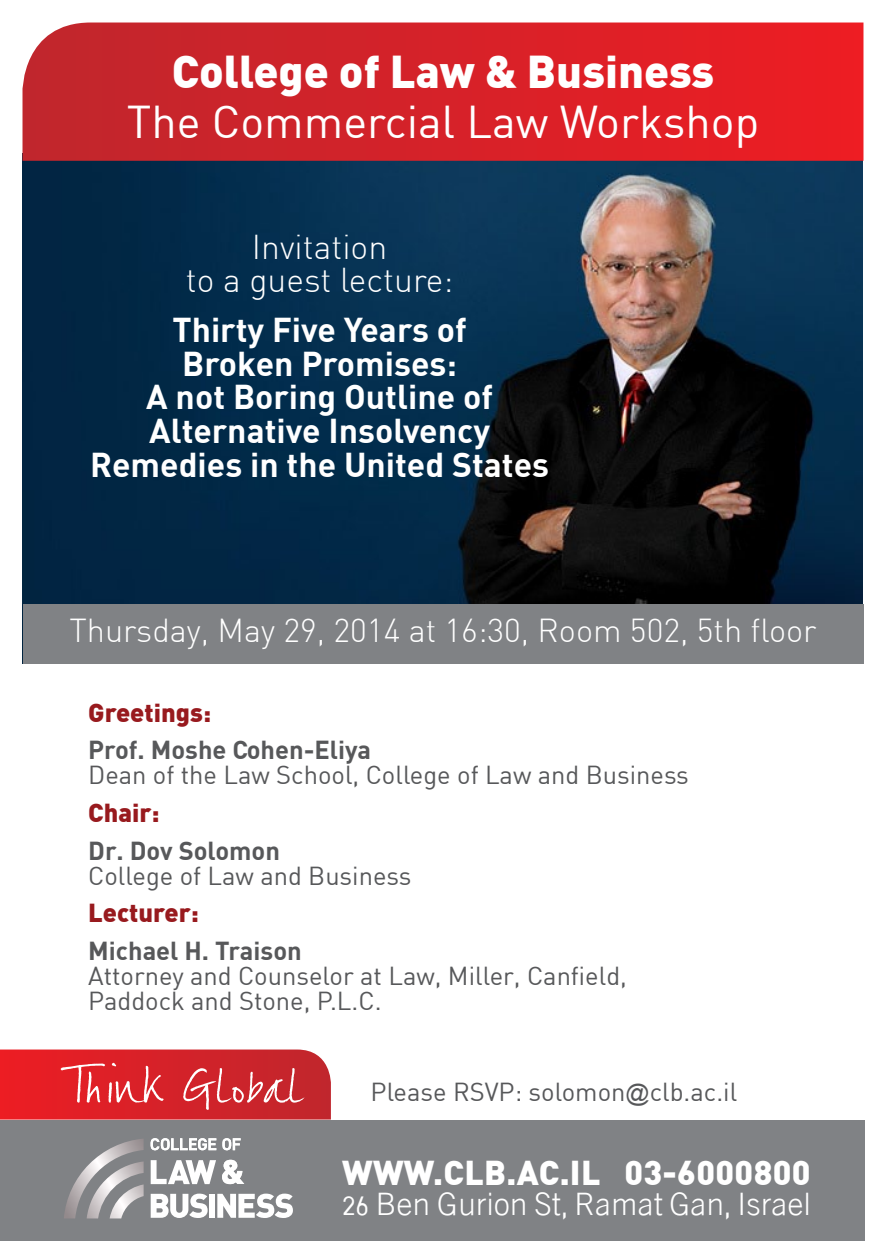
<style>
.page{position:relative;width:886px;height:1241px;background:#fff}
.page>*{position:absolute;margin:0;border:0;box-sizing:border-box;transform-origin:0 0}
.t1{font:45px/50px "DIN";color:#fff;text-align:center}
.t2{font:300 37.5px "Next Exit";letter-spacing:.01em;color:#fff}
.t3{font:700 33.75px/33.8px "DIN";color:#fff;text-align:center}
.t4{font:300 33.75px/33.8px "DIN";color:#fff;text-align:center}
.t5{font:900 33.75px "DIN";letter-spacing:.01em;color:#fff}
.t6{font:300 32.5px "DIN";color:#fff}
.t7{font:25.5px/25px "DIN";color:#57585a}
.t8{font:700 25.5px/37.5px "DIN";color:#57585a}
.s1{font-weight:900}
.s2{font-weight:900;color:#981a1e}
.s3{font-family:"Arial";font-size:23.75px}
</style>
<div class="page">
<img style="left:23px;top:161px;width:840px;height:443px">
<svg style="left:22px;top:22px;width:841px;height:139px;background:#d6282f"></svg>
<div style="left:0;top:1120px;width:864px;height:120px;background:#808285"></div>
<svg style="left:0;top:1049px;width:331px;height:70px;background:#d9343a"></svg>
<svg style="left:64px;top:1139px;width:80px;height:79px"></svg>
<svg style="left:151px;top:1138px;width:65px;height:12px"></svg>
<svg style="left:222px;top:1138px;width:19px;height:12px"></svg>
<svg style="left:222px;top:1159px;width:22px;height:24px"></svg>
<svg style="left:151px;top:1160px;width:65px;height:23px"></svg>
<svg style="left:151px;top:1193px;width:57px;height:24px"></svg>
<div style="left:209px;top:1193px;width:6px;height:24px;background:#fff"></div>
<svg style="left:217px;top:1193px;width:76px;height:24px"></svg>
<div style="left:22px;top:604px;width:841px;height:59px;background:#808285"></div>
<p class="t1" style="left:127px;top:46px;width:634px"><span class="s1">College of Law &amp; Business<br></span>The Commercial Law Workshop</p>
<p class="t4" style="left:186px;top:229px;width:269px">Invitation<br>to a guest lecture:</p>
<p class="t3" style="left:90px;top:311px;width:461px">Thirty Five Years of<br>Broken Promises:<br>A not Boring Outline of<br>Alternative Insolvency<br>Remedies in the United States</p>
<p class="t6" style="left:69px;top:610px;width:748px">Thursday, May 29, 2014 at 16:30, Room 502, 5th floor</p>
<p class="t8" style="left:88px;top:692px;width:284px"><span class="s2">Greetings:<br></span>Prof. Moshe Cohen-Eliya</p>
<p class="t7" style="left:88px;top:762px;width:602px">Dean of the Law School, College of Law and Business</p>
<p class="t8" style="left:88px;top:792px;width:193px"><span class="s2">Chair:<br></span>Dr. Dov Solomon</p>
<p class="t7" style="left:88px;top:862px;width:325px">College of Law and Business</p>
<p class="t8" style="left:88px;top:892px;width:215px"><span class="s2">Lecturer:<br></span>Michael H. Traison</p>
<p class="t7" style="left:88px;top:962px;width:540px">Attorney and Counselor at Law, Miller, Canfield,<br>Paddock a n d S t o n e C.L.P, .</p>
<p class="t7" style="left:371px;top:1078px;width:368px">Please RSVP: solomon<span class="s3">@</span>clb.ac i l.</p>
<p class="t5" style="left:342px;top:1149px;width:260px">WWW.CLB.AC.IL</p>
<p class="t2" style="left:342px;top:1185px;width:470px">26 Ben Gurion St, Ramat Gan, Israel</p>
<p class="t5" style="left:624px;top:1149px;width:188px">03-6000800</p>
</div>
